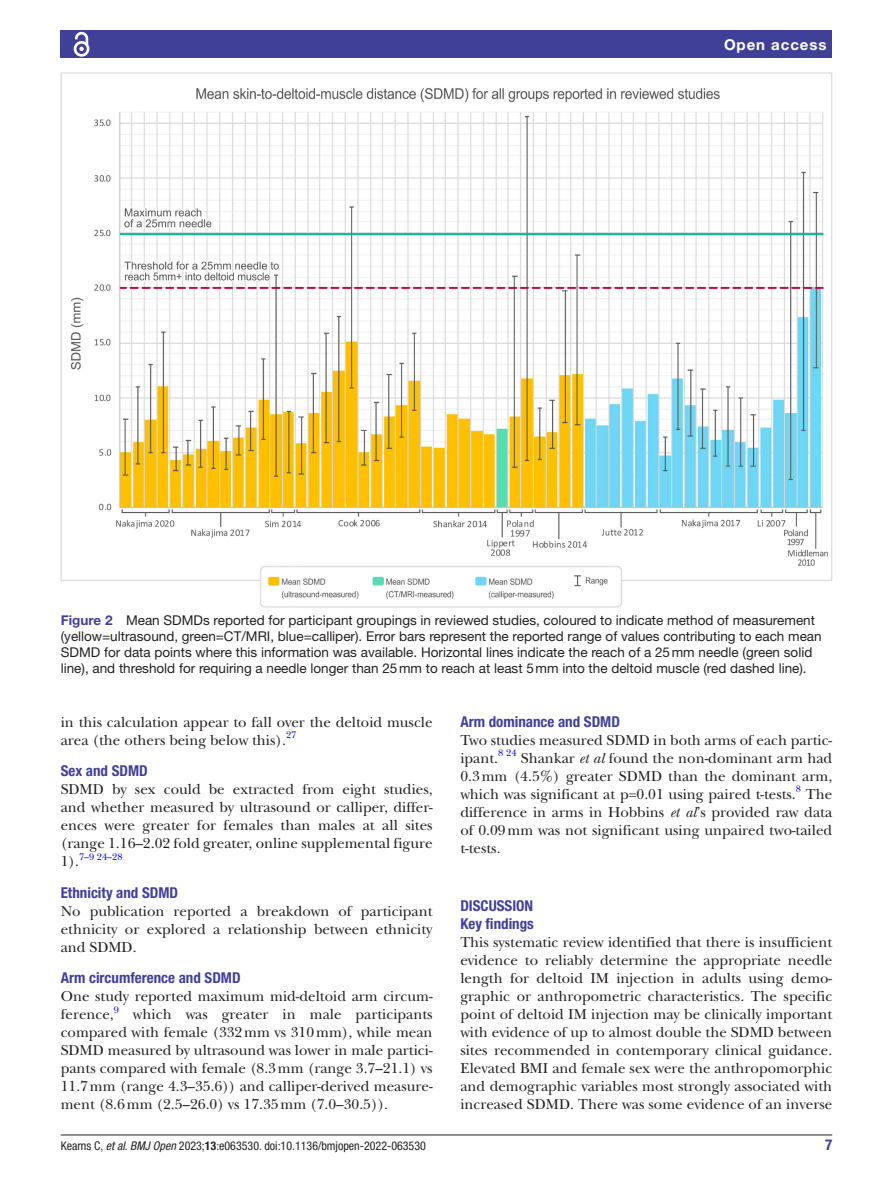
<style>
.page{position:relative;width:893px;height:1191px;background:#fff}
.page>*{position:absolute;margin:0;border:0;box-sizing:border-box;transform-origin:0 0}
.t1{font:15px/18px "New Baskerville";color:#231f20;text-align:justify}
.t2{font:700 condensed 15px/18px "Helvetica Neue LT Std";color:#414099}
.t3{font:700 15px "Helvetica Neue LT Std";letter-spacing:.065em;color:#fff}
.t4{font:13.5px/16.2px "Helvetica Neue LT Std";color:#231f20}
.t5{font:condensed 12px "Helvetica Neue LT Std";color:#231f20}
.t6{font:9.9px "New Baskerville";color:#00f}
.s1{font-weight:700;color:#414099}
.s2{font-size:15px;color:#231f20}
.s3{font-style:italic}
.s4{font-weight:700}
</style>
<div class="page">
<hr style="left:61px;top:1134px;width:771px;height:1px;background:#231f20">
<div style="left:61px;top:31px;width:771px;height:27px;background:#414099"></div>
<svg style="left:73px;top:31px;width:17px;height:26px"></svg>
<img style="left:61px;top:73px;width:771px;height:534px">
<p class="t3" style="left:724px;top:35px;width:104px">Open access</p>
<p class="t4" style="left:61px;top:612px;width:762px"><span class="s1">Figure 2</span> Mean SDMDs reported for participant groupings in reviewed studies, coloured to indicate method of measurement (yellow=ultrasound, green=CT/MRI, blue=calliper). Error bars represent the reported range of values contributing to each mean SDMD for data points where this information was available. Horizontal lines indicate the reach of a 25mm needle (green solid line), and threshold for requiring a needle longer than 25mm to reach at least 5mm into the deltoid muscle (red dashed line).</p>
<p class="t1" style="left:61px;top:713px;width:373px">in this calculation appear to fall over the deltoid muscle area (the others being below this).</p>
<p class="t6" style="left:286px;top:729px;width:12px">27</p>
<p class="t2" style="left:61px;top:761px;width:89px">Sex and SDMD</p>
<p class="t1" style="left:61px;top:780px;width:373px">SDMD by sex could be extracted from eight studies, and whether measured by ultrasound or calliper, differ&shy;ences were greater for females than males at all sites (range 1.16–2.02 fold greater, online supplemental figure</p>
<p class="t6" style="left:61px;top:850px;width:63px"><span class="s2">1).</span>7–9 24–28</p>
<p class="t2" style="left:61px;top:883px;width:119px">Ethnicity and SDMD</p>
<p class="t1" style="left:61px;top:902px;width:373px">No publication reported a breakdown of participant ethnicity or explored a relationship between ethnicity and SDMD.</p>
<p class="t2" style="left:61px;top:968px;width:181px">Arm circumference and SDMD</p>
<p class="t1" style="left:61px;top:987px;width:373px">One study reported maximum mid-deltoid arm circum&shy;ference,</p>
<p class="t6" style="left:114px;top:1003px;width:7px">9</p>
<p class="t1" style="left:61px;top:1005px;width:373px;text-indent:72px">which was greater in male participants compared with female (332mm vs 310mm), while mean SDMD measured by ultrasound was lower in male partici&shy;pants compared with female (8.3mm (range 3.7–21.1) vs 11.7mm (range 4.3–35.6)) and calliper-derived measure&shy;ment (8.6mm (2.5–26.0) vs 17.35mm (7.0–30.5)).</p>
<p class="t2" style="left:460px;top:712px;width:161px">Arm dominance and SDMD</p>
<p class="t1" style="left:460px;top:731px;width:373px">Two studies measured SDMD in both arms of each partic&shy;ipant.</p>
<p class="t6" style="left:498px;top:747px;width:20px">8 24</p>
<p class="t1" style="left:460px;top:749px;width:373px;text-indent:61px">Shankar <span class="s3">et al</span> found the non-dominant arm had 0.3mm (4.5%) greater SDMD than the dominant arm, which was significant at p=0.01 using paired t-tests.</p>
<p class="t6" style="left:796px;top:783px;width:7px">8</p>
<p class="t1" style="left:460px;top:785px;width:373px;text-indent:345px">The difference in arms in Hobbins <span class="s3">et al</span>’s provided raw data of 0.09mm was not significant using unpaired two-tailed t-tests.</p>
<p class="t2" style="left:460px;top:896px;width:75px">DISCUSSION<br>Key findings</p>
<p class="t1" style="left:460px;top:933px;width:373px">This systematic review identified that there is insufficient evidence to reliably determine the appropriate needle length for deltoid IM injection in adults using demo&shy;graphic or anthropometric characteristics. The specific point of deltoid IM injection may be clinically important with evidence of up to almost double the SDMD between sites recommended in contemporary clinical guidance.<br>Elevated BMI and female sex were the anthropomorphic and demographic variables most strongly associated with increased SDMD. There was some evidence of an inverse</p>
<p class="t5" style="left:61px;top:1138px;width:367px">Kearns C, <span class="s3">et al</span>. <span class="s3">BMJ Open</span> 2023;<span class="s4">13</span>:e063530. doi:10.1136/bmjopen-2022-063530</p>
<p class="t2" style="left:825px;top:1135px;width:9px">7</p>
</div>
